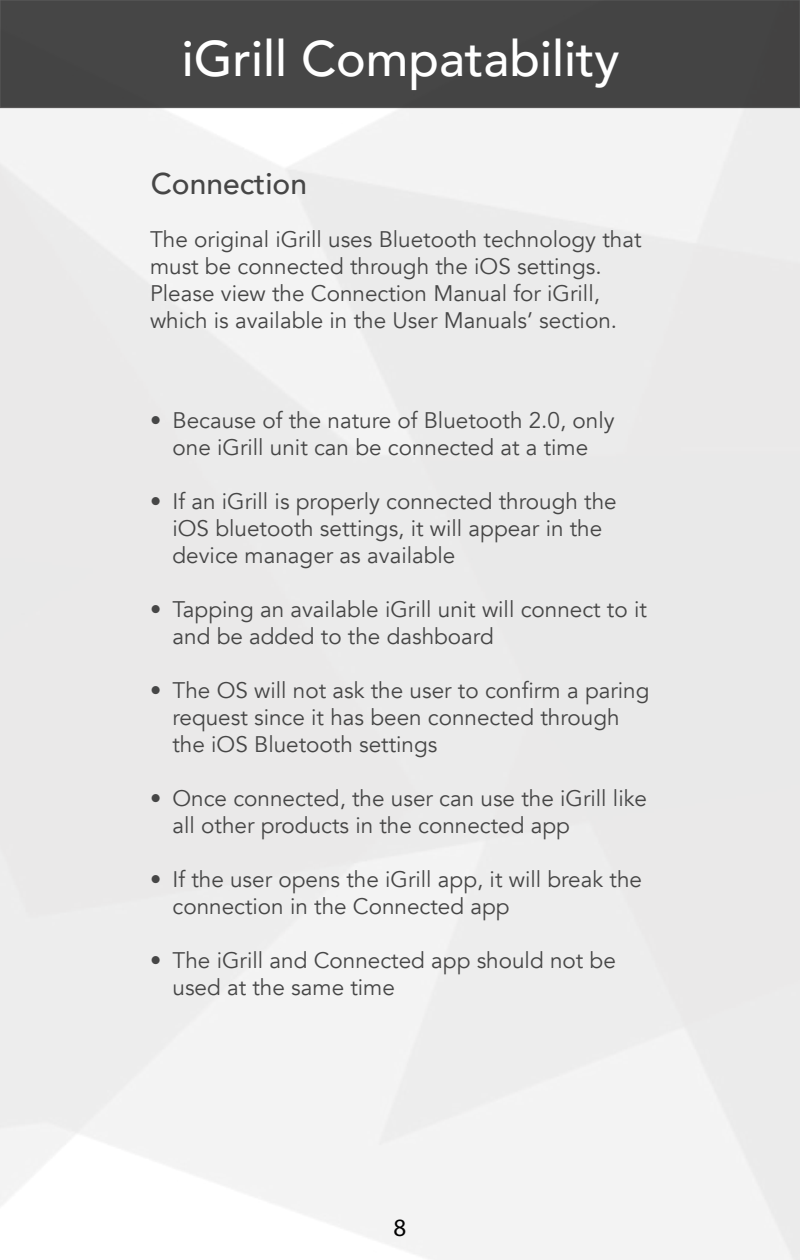
<style>
.page{position:relative;width:800px;height:1260px;background:#fff}
.page>*{position:absolute;margin:0;border:0;box-sizing:border-box;transform-origin:0 0}
.t1{font:500 50px "Avenir";color:#fff}
.t2{font:500 30px "Avenir";color:#464646}
.t3{font:25px "Myriad Pro";color:#000}
.t4{font:22.5px/27px "Avenir";color:#464646}
</style>
<div class="page">
<img style="left:0;top:0;width:799px;height:1260px">
<h1 class="t1" style="left:182px;top:15px;width:439px">iGrill Compatability</h1>
<h2 class="t2" style="left:151px;top:157px;width:158px">Connection</h2>
<p class="t4" style="left:150px;top:226px;width:493px">The original iGrill uses Bluetooth technology that must be connected through the iOS settings.<br>Please view the Connection Manual for iGrill, which is available in the User Manuals’ section.</p>
<p class="t4" style="left:150px;top:407px;width:466px;text-align:center">• Because of the nature of Bluetooth 2.0, only one iGrill unit can be connected at a time</p>
<p class="t4" style="left:172px;top:488px;width:446px;text-indent:-22px">• If an iGrill is properly connected through the iOS bluetooth settings, it will appear in the device manager as available</p>
<p class="t4" style="left:172px;top:596px;width:476px;text-indent:-22px">• Tapping an available iGrill unit will connect to it and be added to the dashboard</p>
<p class="t4" style="left:172px;top:677px;width:479px;text-indent:-22px">• The OS will not ask the user to confirm a paring request since it has been connected through the iOS Bluetooth settings</p>
<p class="t4" style="left:172px;top:785px;width:476px;text-indent:-22px">• Once connected, the user can use the iGrill like all other products in the connected app</p>
<p class="t4" style="left:172px;top:866px;width:471px;text-indent:-22px">• If the user opens the iGrill app, it will break the connection in the Connected app</p>
<p class="t4" style="left:172px;top:947px;width:445px;text-indent:-22px">• The iGrill and Connected app should not be used at the same time</p>
<p class="t3" style="left:394px;top:1212px;width:14px">8</p>
</div>
